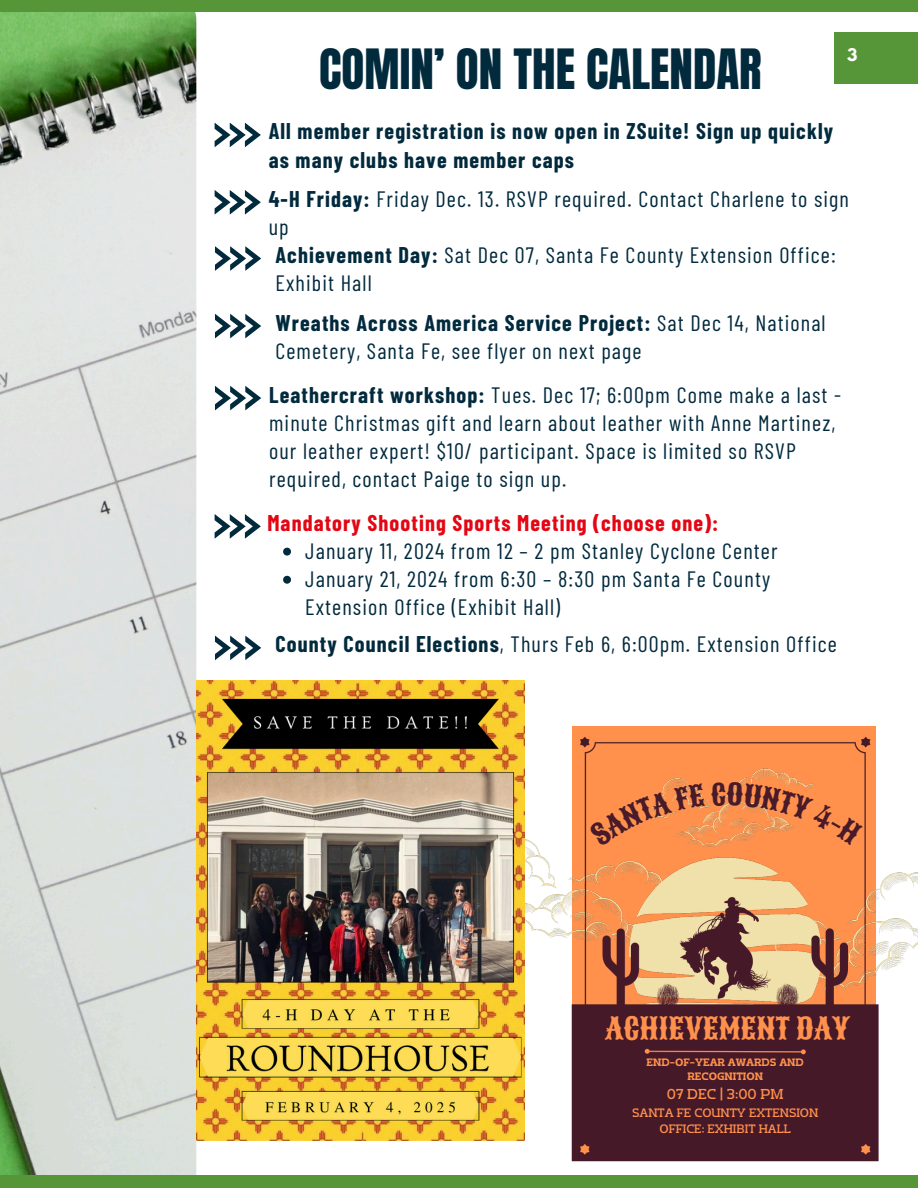
<style>
.page{position:relative;width:918px;height:1188px;background:#fff}
.page>*{position:absolute;margin:0;border:0;box-sizing:border-box;transform-origin:0 0}
.t1{font:47.25px "Anton";color:#022a3d}
.t2{font:29.85px "Sancreek";color:#ff914d}
.t3{font:22.2px/28.2px "Barlow Condensed";letter-spacing:.05em;color:#022a3d}
.t4{font:700 22.2px/28.2px "Barlow Condensed";letter-spacing:.05em;color:#022a3d}
.t5{font:700 22.2px "Barlow Condensed";letter-spacing:.05em;color:#e30613}
.t6{font:700 15.45px "League Spartan";color:#fff}
.t7{font:14.4px "Flatory Slab 400";color:#ff914d}
.t8{font:12.15px/16.2px "Flatory Slab 400";color:#ff914d;text-align:center}
.t9{font:10.65px/14.7px "Flatory Slab 700";color:#ff914d;text-align:center}
.s1{font-weight:700}
</style>
<div class="page">
<img style="left:0;top:12px;width:196px;height:1163px">
<div style="left:0;top:0;width:918px;height:12px;background:#569639"></div>
<div style="left:0;top:1175px;width:918px;height:13px;background:#569639"></div>
<div style="left:834px;top:32px;width:84px;height:52px;background:#569639"></div>
<svg style="left:215px;top:123px;width:46px;height:24px"></svg>
<svg style="left:215px;top:190px;width:46px;height:25px"></svg>
<svg style="left:215px;top:314px;width:46px;height:24px"></svg>
<svg style="left:215px;top:386px;width:46px;height:24px"></svg>
<svg style="left:215px;top:246px;width:46px;height:25px"></svg>
<div style="left:572px;top:727px;width:304px;height:309px;background:#ff914d"></div>
<img style="left:525px;top:736px;width:393px;height:426px">
<svg style="left:215px;top:514px;width:46px;height:25px"></svg>
<svg style="left:283px;top:548px;width:8px;height:8px"></svg>
<svg style="left:283px;top:576px;width:8px;height:8px"></svg>
<svg style="left:215px;top:636px;width:46px;height:24px"></svg>
<img style="left:196px;top:680px;width:329px;height:461px">
<svg style="left:588px;top:783px;width:117px;height:63px"></svg>
<svg style="left:711px;top:782px;width:152px;height:63px"></svg>
<h1 class="t1" style="left:319px;top:35px;width:444px">COMIN’ ON THE CALENDAR</h1>
<h3 class="t4" style="left:269px;top:116px;width:566px">All member registration is now open in ZSuite! Sign up quickly as many clubs have member caps</h3>
<p class="t3" style="left:269px;top:184px;width:582px"><span class="s1">4-H Friday:</span> Friday Dec. 13. RSVP required. Contact Charlene to sign up</p>
<p class="t6" style="left:847px;top:47px;width:12px">3</p>
<h4 class="t3" style="left:275px;top:240px;width:562px"><span class="s1">Achievement Day:</span> Sat Dec 07, Santa Fe County Extension Office:<br>Exhibit Hall</h4>
<h4 class="t3" style="left:275px;top:308px;width:552px"><span class="s1">Wreaths Across America Service Project:</span> Sat Dec 14, National<br>Cemetery, Santa Fe, see flyer on next page</h4>
<p class="t3" style="left:269px;top:380px;width:573px"><span class="s1">Leathercraft workshop:</span> Tues. Dec 17; 6:00pm Come make a last - minute Christmas gift and learn about leather with Anne Martinez, our leather expert! $10/ participant. Space is limited so RSVP required, contact Paige to sign up.</p>
<p class="t5" style="left:267px;top:509px;width:453px">Mandatory Shooting Sports Meeting (choose one):</p>
<p class="t3" style="left:305px;top:536px;width:474px">January 11, 2024 from 12 – 2 pm Stanley Cyclone Center</p>
<p class="t3" style="left:305px;top:564px;width:467px">January 21, 2024 from 6:30 – 8:30 pm Santa Fe County<br>Extension Office (Exhibit Hall)</p>
<p class="t3" style="left:275px;top:629px;width:563px"><span class="s1">County Council Elections</span>, Thurs Feb 6, 6:00pm. Extension Office</p>
<p class="t2" style="left:605px;top:1008px;width:247px">ACHIEVEMENT DAY</p>
<p class="t9" style="left:647px;top:1055px;width:159px">END-OF-YEAR AWARDS AND<br>RECOGNITION</p>
<p class="t7" style="left:667px;top:1086px;width:118px">07 DEC | 3:00 PM</p>
<p class="t8" style="left:632px;top:1104px;width:188px">SANTA FE COUNTY EXTENSION<br>OFFICE: EXHIBIT HALL</p>
</div>
